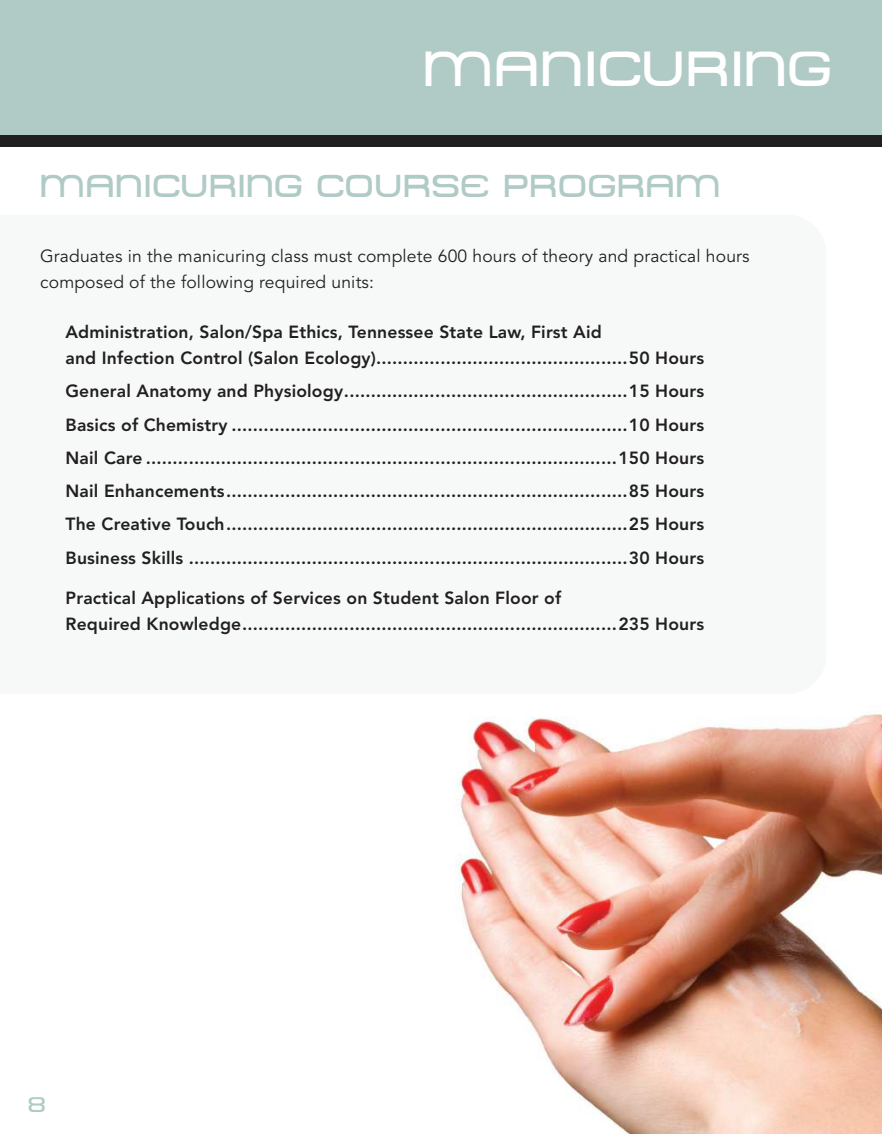
<style>
.page{position:relative;width:882px;height:1134px;background:#fff}
.page>*{position:absolute;margin:0;border:0;box-sizing:border-box;transform-origin:0 0}
.t1{font:49px "Metro DF";color:#fff}
.t2{font:31.5px "Metro DF";color:#b0cac6}
.t3{font:21px "Metro DF";color:#b0cac6}
.t4{font:800 17.5px/33.2px "Avenir LT Std";letter-spacing:.01em;color:#221f1f}
.t5{font:17.5px/26.2px "Avenir LT Std";letter-spacing:.01em;color:#221f1f}
</style>
<div class="page">
<div style="left:0;top:128px;width:882px;height:18px;background:#221f1f"></div>
<div style="left:0;top:0;width:882px;height:135px;background:#b0cac6"></div>
<img style="left:455px;top:713px;width:427px;height:421px">
<h1 class="t1" style="left:424px;top:40px;width:411px">MANICURING</h1>
<h2 class="t2" style="left:40px;top:168px;width:683px">MANICURING COURSE PROGRAM</h2>
<p class="t5" style="left:40px;top:245px;width:711px">Graduates in the manicuring class must complete 600 hours of theory and practical hours composed of the following required units:</p>
<p class="t4" style="left:66px;top:320px;width:640px;line-height:26.2px">Administration, Salon/Spa Ethics, Tennessee State Law, First Aid<br>and Infection Control (Salon Ecology)...............................................50 Hours</p>
<p class="t4" style="left:66px;top:376px;width:640px;text-align:justify">General Anatomy and Physiology.....................................................15 Hours Basics of Chemistry ..........................................................................10 Hours Nail Care ........................................................................................150 Hours Nail Enhancements...........................................................................85 Hours The Creative Touch...........................................................................25 Hours Business Skills ..................................................................................30 Hours</p>
<p class="t4" style="left:66px;top:586px;width:640px;line-height:26.2px">Practical Applications of Services on Student Salon Floor of<br>Required Knowledge......................................................................235 Hours</p>
<p class="t3" style="left:28px;top:1092px;width:20px">8</p>
</div>
